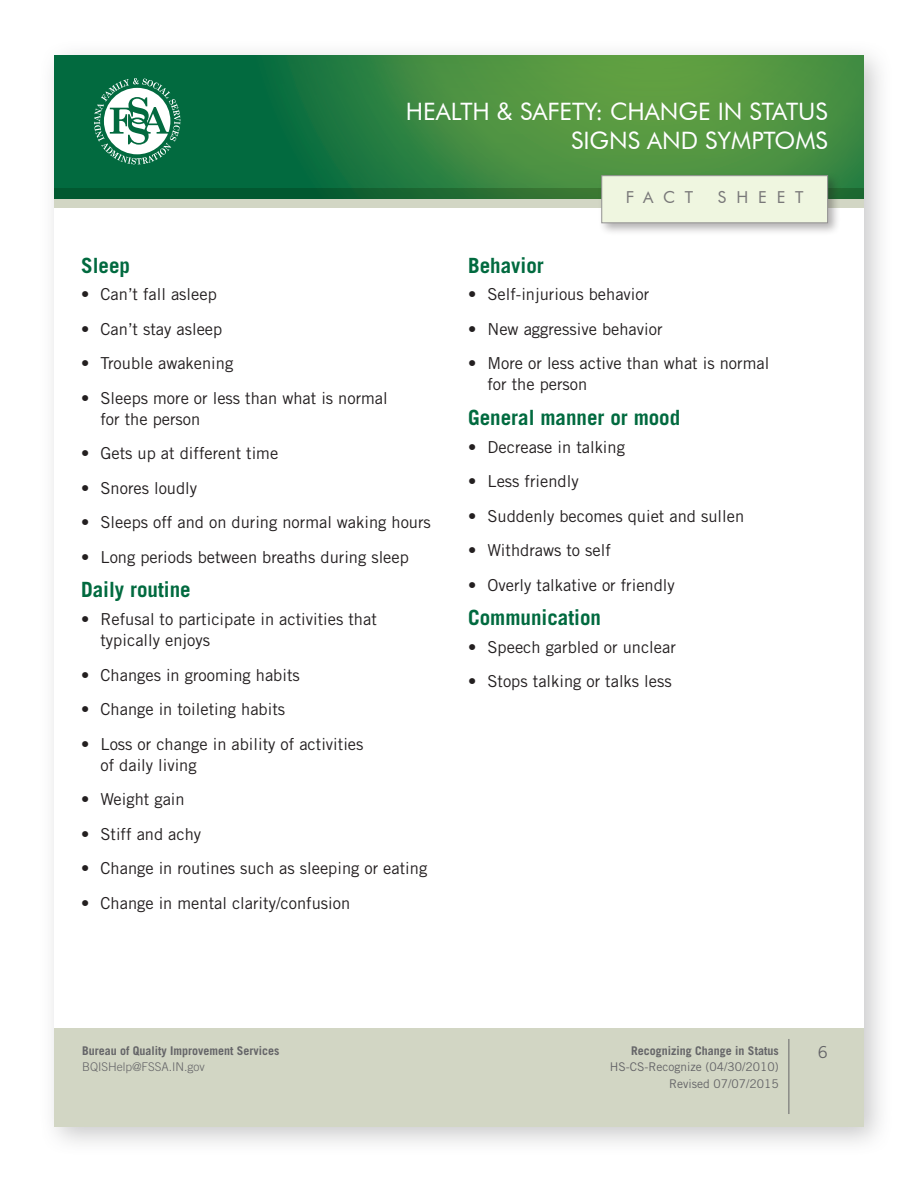
<style>
.page{position:relative;width:918px;height:1188px;background:#fff}
.page>*{position:absolute;margin:0;border:0;box-sizing:border-box;transform-origin:0 0}
.t1{font:24px/28.8px "Futura BT";color:#fff;text-align:right}
.t2{font:700 21px "Trade Gothic";color:#016a3f}
.t3{font:16.5px/21px "Trade Gothic";color:#231f20}
.t4{font:16.5px "Futura BT";letter-spacing:.6em;color:#797879}
.t5{font:16.5px "Trade Gothic";color:#656568}
.t6{font:700 12px "Trade Gothic";color:#656568}
.t7{font:12px/16.5px "Trade Gothic";color:#656568;text-align:right}
.t8{font:300 12px "Trade Gothic";color:#656568}
</style>
<div class="page">
<div style="left:38px;top:40px;width:856px;height:1116px;background:#656568;opacity:.35"></div>
<div style="left:55px;top:56px;width:809px;height:1071px;background:#fff"></div>
<div style="left:55px;top:1028px;width:809px;height:99px;background:#d2d6c4"></div>
<hr style="left:789px;top:1039px;width:1px;height:75px;background:#656568">
<div style="left:52px;top:56px;width:814px;height:145px;background:#016a3f;opacity:.45"></div>
<svg style="left:94px;top:78px;width:86px;height:86px"></svg>
<svg style="left:55px;top:188px;width:809px;height:19px;background:#63926e"></svg>
<div style="left:598px;top:172px;width:243px;height:64px;background:#231f20;opacity:.35"></div>
<div style="left:602px;top:176px;width:226px;height:47px;background:#eff6e0;border:1px solid #939292"></div>
<h1 class="t1" style="left:406px;top:97px;width:423px">HEALTH &amp; SAFETY: CHANGE IN STATUS<br>SIGNS AND SYMPTOMS</h1>
<p class="t2" style="left:81px;top:252px;width:51px">Sleep</p>
<p class="t3" style="left:81px;top:284px;width:137px">• Can’t fall asleep</p>
<p class="t3" style="left:81px;top:318px;width:143px">• Can’t stay asleep</p>
<p class="t3" style="left:81px;top:353px;width:154px">• Trouble awakening</p>
<p class="t3" style="left:101px;top:387px;width:289px;text-indent:-20px">• Sleeps more or less than what is normal for the person</p>
<p class="t3" style="left:81px;top:443px;width:199px">• Gets up at different time</p>
<p class="t3" style="left:81px;top:477px;width:118px">• Snores loudly</p>
<p class="t3" style="left:81px;top:512px;width:351px">• Sleeps off and on during normal waking hours</p>
<p class="t3" style="left:81px;top:546px;width:329px">• Long periods between breaths during sleep</p>
<p class="t2" style="left:81px;top:577px;width:111px">Daily routine</p>
<p class="t3" style="left:101px;top:609px;width:278px;text-indent:-20px">• Refusal to participate in activities that typically enjoys</p>
<p class="t3" style="left:81px;top:664px;width:220px">• Changes in grooming habits</p>
<p class="t3" style="left:81px;top:699px;width:206px">• Change in toileting habits</p>
<p class="t3" style="left:101px;top:733px;width:265px;text-indent:-20px">• Loss or change in ability of activities of daily living</p>
<p class="t3" style="left:81px;top:789px;width:105px">• Weight gain</p>
<p class="t3" style="left:81px;top:823px;width:122px">• Stiff and achy</p>
<p class="t3" style="left:81px;top:858px;width:348px">• Change in routines such as sleeping or eating</p>
<p class="t3" style="left:81px;top:892px;width:271px">• Change in mental clarity/confusion</p>
<p class="t4" style="left:626px;top:187px;width:69px">FACT</p>
<p class="t4" style="left:718px;top:187px;width:87px">SHEET</p>
<p class="t2" style="left:468px;top:252px;width:77px">Behavior</p>
<p class="t3" style="left:468px;top:284px;width:183px">• Self-injurious behavior</p>
<p class="t3" style="left:468px;top:318px;width:196px">• New aggressive behavior</p>
<p class="t3" style="left:488px;top:353px;width:283px;text-indent:-20px">• More or less active than what is normal for the person</p>
<p class="t2" style="left:468px;top:405px;width:214px">General manner or mood</p>
<p class="t3" style="left:468px;top:436px;width:158px">• Decrease in talking</p>
<p class="t3" style="left:468px;top:471px;width:112px">• Less friendly</p>
<p class="t3" style="left:468px;top:505px;width:278px">• Suddenly becomes quiet and sullen</p>
<p class="t3" style="left:468px;top:540px;width:144px">• Withdraws to self</p>
<p class="t3" style="left:468px;top:574px;width:208px">• Overly talkative or friendly</p>
<p class="t2" style="left:468px;top:605px;width:135px">Communication</p>
<p class="t3" style="left:468px;top:636px;width:209px">• Speech garbled or unclear</p>
<p class="t3" style="left:468px;top:671px;width:205px">• Stops talking or talks less</p>
<p class="t6" style="left:82px;top:1043px;width:199px">Bureau of Quality Improvement Services</p>
<p class="t8" style="left:82px;top:1060px;width:124px">BQISHelp@FSSA.IN.gov</p>
<p class="t6" style="left:631px;top:1043px;width:149px">Recognizing Change in Status</p>
<p class="t5" style="left:818px;top:1042px;width:12px">6</p>
<p class="t7" style="left:610px;top:1059px;width:170px">HS-CS-Recognize (04/30/2010)<br>Revised 07/07/2015</p>
</div>
